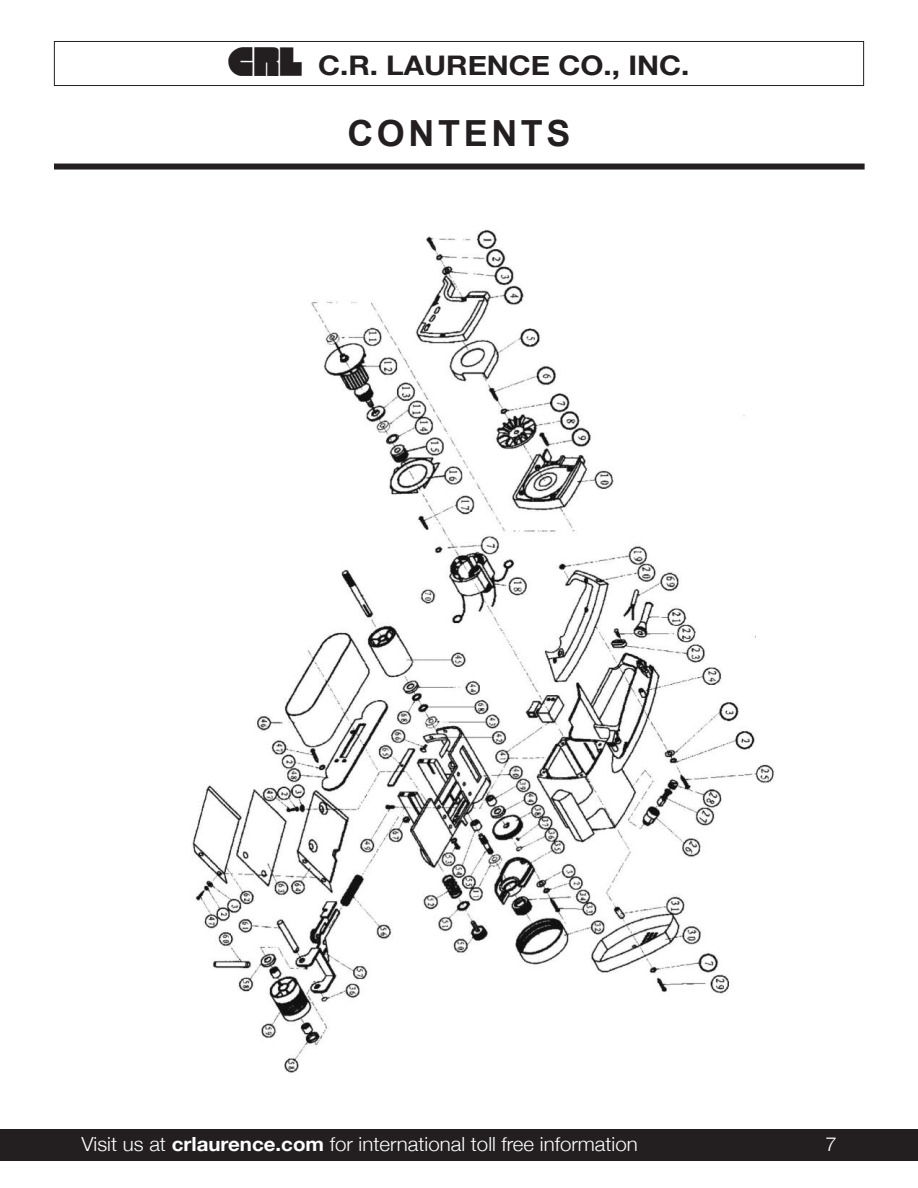
<style>
.page{position:relative;width:918px;height:1188px;background:#fff}
.page>*{position:absolute;margin:0;border:0;box-sizing:border-box;transform-origin:0 0}
.t1{font:700 36px "Arial";letter-spacing:.1em;color:#231f20}
.t2{font:700 27px "Helvetica Neue";color:#231f20;scale:1.1 1}
.t3{font:300 19.5px "Helvetica Neue";color:#fff;scale:1.05 1}
.s1{font-family:"CRLLOGO";font-weight:400;font-size:36px}
.s2{font-weight:700}
</style>
<div class="page">
<div style="left:0;top:1129px;width:918px;height:32px;background:#231f20"></div>
<div style="left:54px;top:41px;width:810px;height:45px;border:1px solid #231f20"></div>
<div style="left:54px;top:164px;width:811px;height:6px;background:#231f20"></div>
<img style="left:192px;top:229px;width:582px;height:845px">
<h2 class="t2" style="left:229px;top:48px;width:420px"><span class="s1">A</span> C.R. LAURENCE Co., INC.</h2>
<h1 class="t1" style="left:347px;top:114px;width:225px">CONTENTS</h1>
<p class="t3" style="left:81px;top:1132px;width:531px">Visit us at <span class="s2">crlaurence.com</span> for international toll free information</p>
<p class="t3" style="left:826px;top:1132px;width:12px">7</p>
</div>
